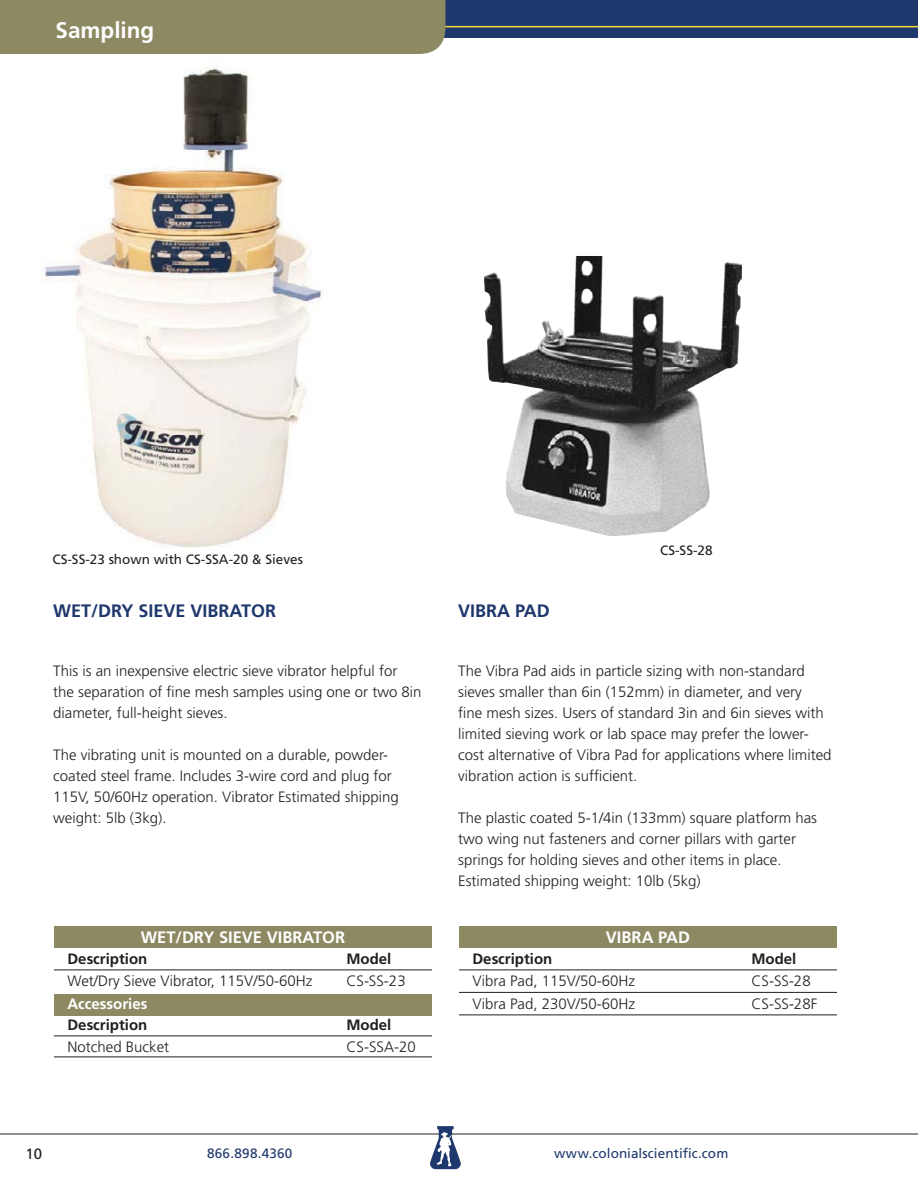
<style>
.page{position:relative;width:918px;height:1188px;background:#fff}
.page>*{position:absolute;margin:0;border:0;box-sizing:border-box;transform-origin:0 0}
.t1{font:700 22.5px "Frutiger";color:#fff}
.t2{font:700 18px "Frutiger";color:#1e376c}
.t3{font:700 16.5px "Frutiger";color:#fff}
.t4{font:300 15px/21px "Frutiger";color:#231f20}
.t5{font:700 15px "Frutiger";color:#231f20}
.t6{font:700 15px "Frutiger";color:#fff}
.t7{font:15px "Frutiger";color:#231f20}
.t8{font:13.5px "Frutiger";color:#231f20}
.t9{font:13.5px "Frutiger";letter-spacing:.01em;color:#1e376c}
</style>
<div class="page">
<hr style="left:0;top:1134px;width:918px;height:1px;background:#231f20">
<svg style="left:430px;top:1126px;width:31px;height:43px"></svg>
<div style="left:402px;top:0;width:516px;height:38px;background:#1e376c"></div>
<hr style="left:416px;top:26px;width:502px;height:1px;background:#f8da3d">
<div style="left:0;top:0;width:446px;height:54px;background:#8d8a63"></div>
<div style="left:54px;top:926px;width:378px;height:22px;background:#8d8a63"></div>
<div style="left:459px;top:926px;width:378px;height:22px;background:#8d8a63"></div>
<div style="left:54px;top:994px;width:378px;height:22px;background:#8d8a63"></div>
<hr style="left:54px;top:970px;width:378px;height:1px;background:#231f20">
<hr style="left:54px;top:1036px;width:378px;height:1px;background:#231f20">
<hr style="left:54px;top:1057px;width:378px;height:1px;background:#231f20">
<hr style="left:459px;top:970px;width:378px;height:1px;background:#231f20">
<hr style="left:459px;top:992px;width:378px;height:1px;background:#231f20">
<hr style="left:459px;top:1015px;width:378px;height:1px;background:#231f20">
<img style="left:44px;top:66px;width:281px;height:482px">
<img style="left:484px;top:256px;width:258px;height:280px">
<h1 class="t1" style="left:56px;top:21px;width:100px">Sampling</h1>
<p class="t8" style="left:52px;top:554px;width:252px">CS-SS-23 shown with CS-SSA-20 &amp; Sieves</p>
<p class="t2" style="left:53px;top:604px;width:224px">WET/DRY SIEVE VIBRATOR</p>
<p class="t4" style="left:53px;top:661px;width:370px">This is an inexpensive electric sieve vibrator helpful for the separation of fine mesh samples using one or two 8in diameter, full-height sieves.</p>
<p class="t4" style="left:53px;top:745px;width:347px">The vibrating unit is mounted on a durable, powder&shy;coated steel frame. Includes 3-wire cord and plug for 115V, 50/60Hz operation. Vibrator Estimated shipping weight: 5lb (3kg).</p>
<p class="t3" style="left:141px;top:931px;width:206px">WET/DRY SIEVE VIBRATOR</p>
<p class="t5" style="left:68px;top:953px;width:81px">Description</p>
<p class="t5" style="left:346px;top:953px;width:46px">Model</p>
<p class="t4" style="left:68px;top:972px;width:247px">Wet/Dry Sieve Vibrator, 115V/50-60Hz</p>
<p class="t4" style="left:346px;top:972px;width:61px">CS-SS-23</p>
<p class="t6" style="left:68px;top:998px;width:81px">Accessories</p>
<p class="t5" style="left:68px;top:1019px;width:81px">Description</p>
<p class="t5" style="left:346px;top:1019px;width:46px">Model</p>
<p class="t4" style="left:68px;top:1038px;width:103px">Notched Bucket</p>
<p class="t4" style="left:346px;top:1038px;width:71px">CS-SSA-20</p>
<p class="t2" style="left:458px;top:604px;width:93px">VIBRA PAD</p>
<p class="t8" style="left:660px;top:545px;width:54px">CS-SS-28</p>
<p class="t4" style="left:458px;top:661px;width:375px">The Vibra Pad aids in particle sizing with non-standard sieves smaller than 6in (152mm) in diameter, and very<br>fine mesh sizes. Users of standard 3in and 6in sieves with limited sieving work or lab space may prefer the lower&shy;cost alternative of Vibra Pad for applications where limited vibration action is sufficient.</p>
<p class="t4" style="left:458px;top:808px;width:360px">The plastic coated 5-1/4in (133mm) square platform has two wing nut fasteners and corner pillars with garter springs for holding sieves and other items in place.<br>Estimated shipping weight: 10lb (5kg)</p>
<p class="t3" style="left:606px;top:931px;width:86px">VIBRA PAD</p>
<p class="t5" style="left:472px;top:953px;width:81px">Description</p>
<p class="t5" style="left:752px;top:953px;width:46px">Model</p>
<p class="t4" style="left:472px;top:972px;width:164px">Vibra Pad, 115V/50-60Hz</p>
<p class="t4" style="left:752px;top:972px;width:61px">CS-SS-28</p>
<p class="t4" style="left:472px;top:994px;width:164px">Vibra Pad, 230V/50-60Hz</p>
<p class="t4" style="left:752px;top:994px;width:67px">CS-SS-28F</p>
<p class="t7" style="left:25px;top:1148px;width:18px">10</p>
<p class="t9" style="left:207px;top:1148px;width:87px">866.898.4360</p>
<p class="t9" style="left:554px;top:1148px;width:176px">www.colonialscientific.com</p>
</div>
